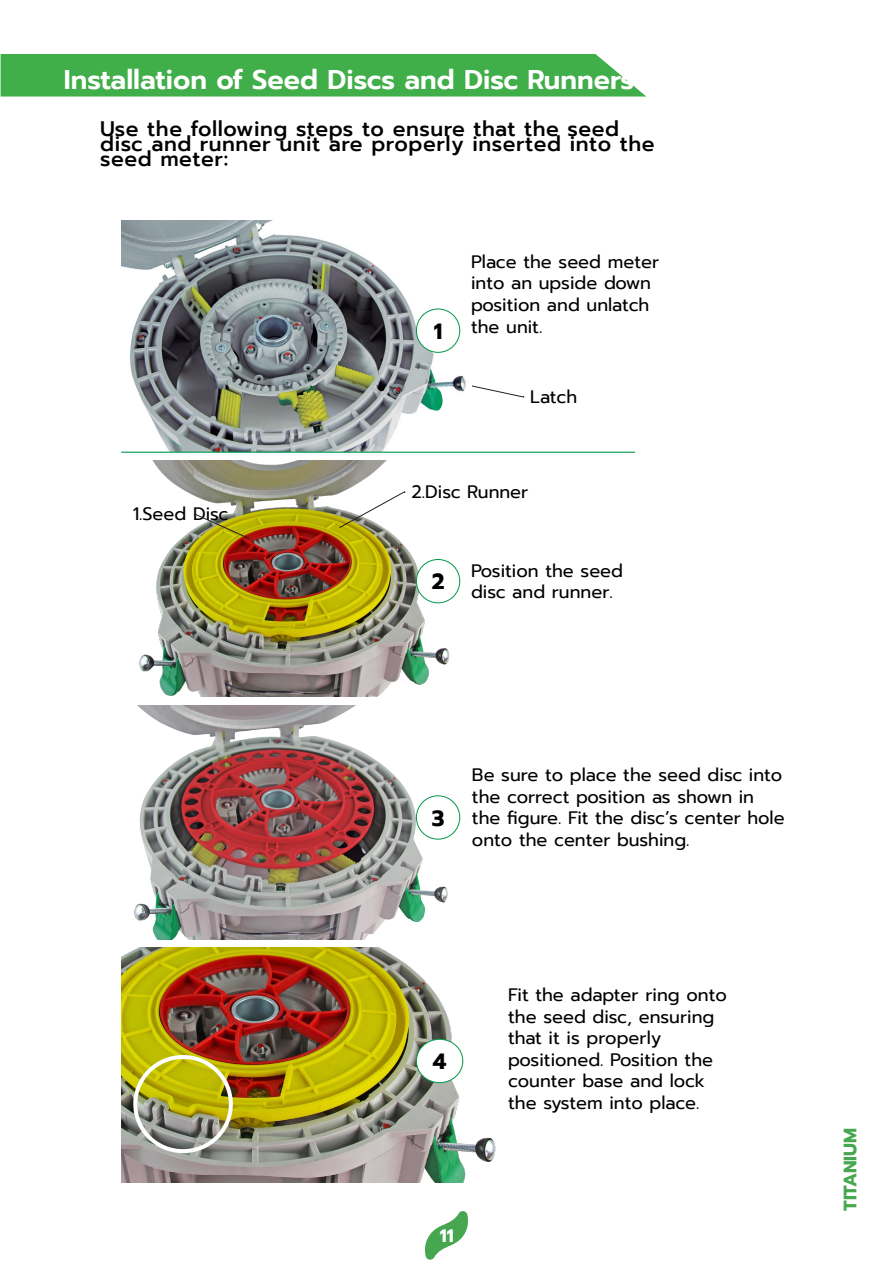
<style>
.page{position:relative;width:893px;height:1263px;background:#fff}
.page>*{position:absolute;margin:0;border:0;box-sizing:border-box;transform-origin:0 0}
.Capitulos{font:600 27px "Prompt";color:#fff}
.t1{font:700 22.05px "Prompt";color:#000001}
.t2{font:500 21px/15px "Prompt";letter-spacing:.025em;color:#000001}
.t3{font:18px/21.6px "Prompt";color:#000001}
.t4{font:700 18px "Prompt";color:#47a74f}
.t5{font:700 18px "Prompt";color:#fff}
</style>
<div class="page">
<svg style="left:425px;top:1211px;width:43px;height:49px"></svg>
<div style="left:1px;top:54px;width:645px;height:43px;background:#40ae49"></div>
<img style="left:139px;top:460px;width:322px;height:236px">
<img style="left:134px;top:705px;width:323px;height:234px">
<img style="left:121px;top:947px;width:375px;height:235px">
<div style="left:133px;top:1055px;width:100px;height:98px;border:4px solid #fff;border-radius:50%"></div>
<div style="left:416px;top:559px;width:44px;height:44px;background:#fff;border-radius:50%"></div>
<div style="left:416px;top:559px;width:44px;height:44px;border:1px solid #00984a;border-radius:50%"></div>
<div style="left:416px;top:1039px;width:47px;height:44px;background:#fff;border-radius:50%"></div>
<div style="left:416px;top:1039px;width:47px;height:44px;border:1px solid #00984a;border-radius:50%"></div>
<div style="left:416px;top:796px;width:44px;height:43px;background:#fff;border-radius:50%"></div>
<div style="left:416px;top:795px;width:44px;height:45px;border:1px solid #00984a;border-radius:50%"></div>
<img style="left:121px;top:220px;width:355px;height:232px">
<hr style="left:121px;top:452px;width:514px;height:1px;background:#00984a">
<div style="left:416px;top:309px;width:44px;height:43px;background:#fff;border-radius:50%"></div>
<div style="left:416px;top:308px;width:44px;height:45px;border:1px solid #00984a;border-radius:50%"></div>
<svg style="left:339px;top:491px;width:66px;height:37px"></svg>
<svg style="left:194px;top:513px;width:56px;height:26px"></svg>
<svg style="left:471px;top:385px;width:53px;height:13px"></svg>
<p class="Capitulos" style="left:64px;top:59px;width:572px">Installation of Seed Discs and Disc Runners</p>
<p class="t2" style="left:100px;top:122px;width:556px">Use the following steps to ensure that the seed disc and runner unit are properly inserted into the seed meter:</p>
<p class="t1" style="left:434px;top:315px;width:10px">1</p>
<p class="t3" style="left:471px;top:251px;width:190px">Place the seed meter into an upside down position and unlatch the unit.</p>
<p class="t3" style="left:530px;top:386px;width:48px">Latch</p>
<p class="t3" style="left:133px;top:503px;width:97px">1.Seed Disc</p>
<p class="t3" style="left:411px;top:481px;width:118px">2.Disc Runner</p>
<p class="t1" style="left:432px;top:565px;width:14px">2</p>
<p class="t3" style="left:471px;top:559px;width:154px">Position the seed disc and runner.</p>
<p class="t1" style="left:432px;top:801px;width:14px">3</p>
<p class="t3" style="left:472px;top:764px;width:314px">Be sure to place the seed disc into the correct position as shown in the figure. Fit the disc’s center hole onto the center bushing.</p>
<p class="t1" style="left:433px;top:1045px;width:15px">4</p>
<p class="t5" style="left:440px;top:1222px;width:16px">11</p>
<p class="t3" style="left:508px;top:984px;width:220px">Fit the adapter ring onto the seed disc, ensuring that it is properly positioned. Position the counter base and lock the system into place.</p>
<p class="t4" style="left:837px;top:1211px;width:85px;rotate:-90deg">TITANIUM</p>
</div>
